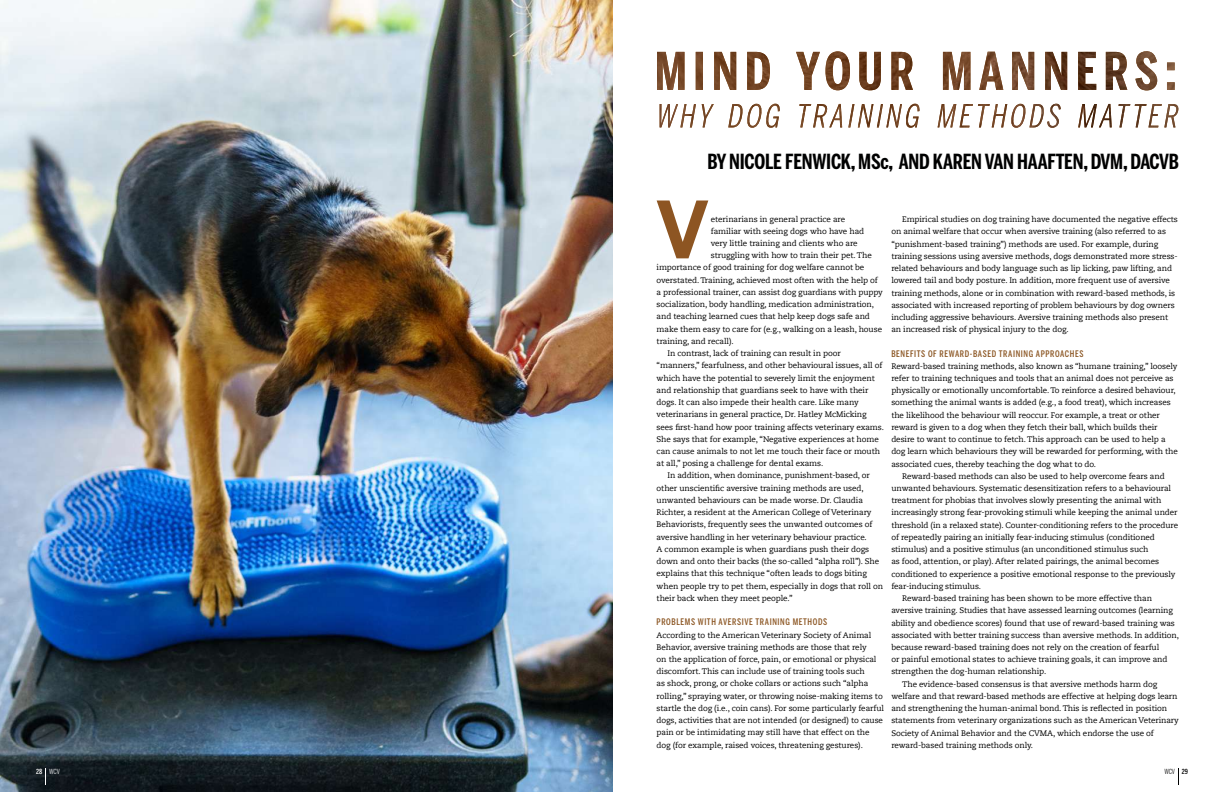
<style>
.page{position:relative;width:1224px;height:792px;background:#fff}
.page>*{position:absolute;margin:0;border:0;box-sizing:border-box;transform-origin:0 0}
.t1{font:700 77.9px "Benton Sans";color:#8d5522}
.t2{font:700 20.7px "Benton Sans Comp";letter-spacing:-.01em;color:#000101}
.t3{font:500 9px "Benton Sans Comp";letter-spacing:.065em;color:#8b5522}
.t4{font:8px/12.2px "Caecilia LT Std";letter-spacing:-.01em;color:#000}
.t5{font:7px "Benton Sans Comp";color:#fff}
.t6{font:7px "Benton Sans Comp";color:#000101}
.s1{font-weight:500}
</style>
<div class="page">
<img style="left:0;top:0;width:612px;height:792px">
<img style="left:657px;top:51px;width:518px;height:77px">
<svg style="left:45px;top:768px;width:1px;height:17px"></svg>
<svg style="left:1178px;top:768px;width:1px;height:17px"></svg>
<h2 class="t2" style="left:707px;top:149px;width:473px">BY NICOLE FENWICK, MSc, AND KAREN VAN HAAFTEN, DVM, DACVB</h2>
<h1 class="t1" style="left:655px;top:183px;width:56px">V</h1>
<p class="t4" style="left:711px;top:213px;width:136px">eterinarians in general practice are</p>
<p class="t4" style="left:711px;top:225px;width:155px">familiar with seeing dogs who have had</p>
<p class="t4" style="left:711px;top:237px;width:148px">very little training and clients who are</p>
<p class="t4" style="left:711px;top:249px;width:162px">struggling with how to train their pet. The</p>
<p class="t4" style="left:657px;top:262px;width:209px">importance of good training for dog welfare cannot be</p>
<p class="t4" style="left:657px;top:274px;width:223px">overstated. Training, achieved most often with the help of</p>
<p class="t4" style="left:657px;top:286px;width:228px">a professional trainer, can assist dog guardians with puppy</p>
<p class="t4" style="left:657px;top:298px;width:219px">socialization, body handling, medication administration,</p>
<p class="t4" style="left:657px;top:311px;width:215px">and teaching learned cues that help keep dogs safe and</p>
<p class="t4" style="left:657px;top:323px;width:227px">make them easy to care for (e.g., walking on a leash, house</p>
<p class="t4" style="left:657px;top:335px;width:79px">training, and recall).</p>
<p class="t4" style="left:667px;top:347px;width:175px">In contrast, lack of training can result in poor</p>
<p class="t4" style="left:657px;top:360px;width:227px">“manners,” fearfulness, and other behavioural issues, all of</p>
<p class="t4" style="left:657px;top:372px;width:220px">which have the potential to severely limit the enjoyment</p>
<p class="t4" style="left:657px;top:384px;width:213px">and relationship that guardians seek to have with their</p>
<p class="t4" style="left:657px;top:396px;width:204px">dogs. It can also impede their health care. Like many</p>
<p class="t4" style="left:657px;top:409px;width:212px">veterinarians in general practice, Dr. Hatley McMicking</p>
<p class="t4" style="left:657px;top:421px;width:229px">sees first-hand how poor training affects veterinary exams.</p>
<p class="t4" style="left:657px;top:433px;width:224px">She says that for example, “Negative experiences at home</p>
<p class="t4" style="left:657px;top:445px;width:225px">can cause animals to not let me touch their face or mouth</p>
<p class="t4" style="left:657px;top:458px;width:168px">at all,” posing a challenge for dental exams.</p>
<p class="t4" style="left:667px;top:470px;width:204px">In addition, when dominance, punishment-based, or</p>
<p class="t4" style="left:657px;top:482px;width:209px">other unscientific aversive training methods are used,</p>
<p class="t4" style="left:657px;top:494px;width:208px">unwanted behaviours can be made worse. Dr. Claudia</p>
<p class="t4" style="left:657px;top:506px;width:216px">Richter, a resident at the American College of Veterinary</p>
<p class="t4" style="left:657px;top:519px;width:217px">Behaviorists, frequently sees the unwanted outcomes of</p>
<p class="t4" style="left:657px;top:531px;width:212px">aversive handling in her veterinary behaviour practice.</p>
<p class="t4" style="left:657px;top:543px;width:214px">A common example is when guardians push their dogs</p>
<p class="t4" style="left:657px;top:555px;width:224px">down and onto their backs (the so-called “alpha roll”). She</p>
<p class="t4" style="left:657px;top:568px;width:212px">explains that this technique “often leads to dogs biting</p>
<p class="t4" style="left:657px;top:580px;width:228px">when people try to pet them, especially in dogs that roll on</p>
<p class="t4" style="left:657px;top:592px;width:137px">their back when they meet people.”</p>
<p class="t3" style="left:657px;top:617px;width:172px">PROBLEMS WITH AVERSIVE TRAINING METHODS</p>
<p class="t4" style="left:657px;top:629px;width:229px">According to the American Veterinary Society of Animal Behavior, aversive training methods are those that rely<br>on the application of force, pain, or emotional or physical discomfort. This can include use of training tools such<br>as shock, prong, or choke collars or actions such “alpha rolling,” spraying water, or throwing noise-making items to startle the dog (i.e., coin cans). For some particularly fearful dogs, activities that are not intended (or designed) to cause pain or be intimidating may still have that effect on the dog (for example, raised voices, threatening gestures).</p>
<p class="t4" style="left:891px;top:213px;width:288px;text-indent:11px">Empirical studies on dog training have documented the negative effects on animal welfare that occur when aversive training (also referred to as “punishment-based training”) methods are used. For example, during training sessions using aversive methods, dogs demonstrated more stress&shy;related behaviours and body language such as lip licking, paw lifting, and lowered tail and body posture. In addition, more frequent use of aversive training methods, alone or in combination with reward-based methods, is associated with increased reporting of problem behaviours by dog owners including aggressive behaviours. Aversive training methods also present an increased risk of physical injury to the dog.</p>
<p class="t3" style="left:891px;top:348px;width:194px">BENEFITS OF REWARD-BASED TRAINING APPROACHES</p>
<p class="t4" style="left:891px;top:360px;width:287px">Reward-based training methods, also known as “humane training,” loosely</p>
<p class="t4" style="left:891px;top:372px;width:284px">refer to training techniques and tools that an animal does not perceive as</p>
<p class="t4" style="left:891px;top:385px;width:286px">physically or emotionally uncomfortable. To reinforce a desired behaviour,</p>
<p class="t4" style="left:891px;top:397px;width:281px">something the animal wants is added (e.g., a food treat), which increases</p>
<p class="t4" style="left:891px;top:409px;width:270px">the likelihood the behaviour will reoccur. For example, a treat or other</p>
<p class="t4" style="left:891px;top:421px;width:268px">reward is given to a dog when they fetch their ball, which builds their</p>
<p class="t4" style="left:891px;top:433px;width:276px">desire to want to continue to fetch. This approach can be used to help a</p>
<p class="t4" style="left:891px;top:446px;width:288px">dog learn which behaviours they will be rewarded for performing, with the</p>
<p class="t4" style="left:891px;top:458px;width:206px">associated cues, thereby teaching the dog what to do.</p>
<p class="t4" style="left:902px;top:470px;width:264px">Reward-based methods can also be used to help overcome fears and</p>
<p class="t4" style="left:891px;top:482px;width:281px">unwanted behaviours. Systematic desensitization refers to a behavioural</p>
<p class="t4" style="left:891px;top:495px;width:271px">treatment for phobias that involves slowly presenting the animal with</p>
<p class="t4" style="left:891px;top:507px;width:288px">increasingly strong fear-provoking stimuli while keeping the animal under</p>
<p class="t4" style="left:891px;top:519px;width:288px">threshold (in a relaxed state). Counter-conditioning refers to the procedure</p>
<p class="t4" style="left:891px;top:531px;width:265px">of repeatedly pairing an initially fear-inducing stimulus (conditioned</p>
<p class="t4" style="left:891px;top:543px;width:259px">stimulus) and a positive stimulus (an unconditioned stimulus such</p>
<p class="t4" style="left:891px;top:556px;width:269px">as food, attention, or play). After related pairings, the animal becomes</p>
<p class="t4" style="left:891px;top:568px;width:286px">conditioned to experience a positive emotional response to the previously</p>
<p class="t4" style="left:891px;top:580px;width:91px">fear-inducing stimulus.</p>
<p class="t4" style="left:902px;top:592px;width:251px">Reward-based training has been shown to be more effective than</p>
<p class="t4" style="left:891px;top:605px;width:283px">aversive training. Studies that have assessed learning outcomes (learning</p>
<p class="t4" style="left:891px;top:617px;width:285px">ability and obedience scores) found that use of reward-based training was</p>
<p class="t4" style="left:891px;top:629px;width:289px">associated with better training success than aversive methods. In addition,</p>
<p class="t4" style="left:891px;top:641px;width:269px">because reward-based training does not rely on the creation of fearful</p>
<p class="t4" style="left:891px;top:653px;width:278px">or painful emotional states to achieve training goals, it can improve and</p>
<p class="t4" style="left:891px;top:666px;width:156px">strengthen the dog-human relationship.</p>
<p class="t4" style="left:902px;top:678px;width:257px">The evidence-based consensus is that aversive methods harm dog</p>
<p class="t4" style="left:891px;top:690px;width:288px">welfare and that reward-based methods are effective at helping dogs learn</p>
<p class="t4" style="left:891px;top:702px;width:277px">and strengthening the human-animal bond. This is reflected in position</p>
<p class="t4" style="left:891px;top:715px;width:289px">statements from veterinary organizations such as the American Veterinary</p>
<p class="t4" style="left:891px;top:727px;width:264px">Society of Animal Behavior and the CVMA, which endorse the use of</p>
<p class="t4" style="left:891px;top:739px;width:143px">reward-based training methods only.</p>
<p class="t5" style="left:36px;top:767px;width:25px"><span class="s1">28</span> WCV</p>
<p class="t6" style="left:1164px;top:767px;width:25px">WCV <span class="s1">29</span></p>
</div>
